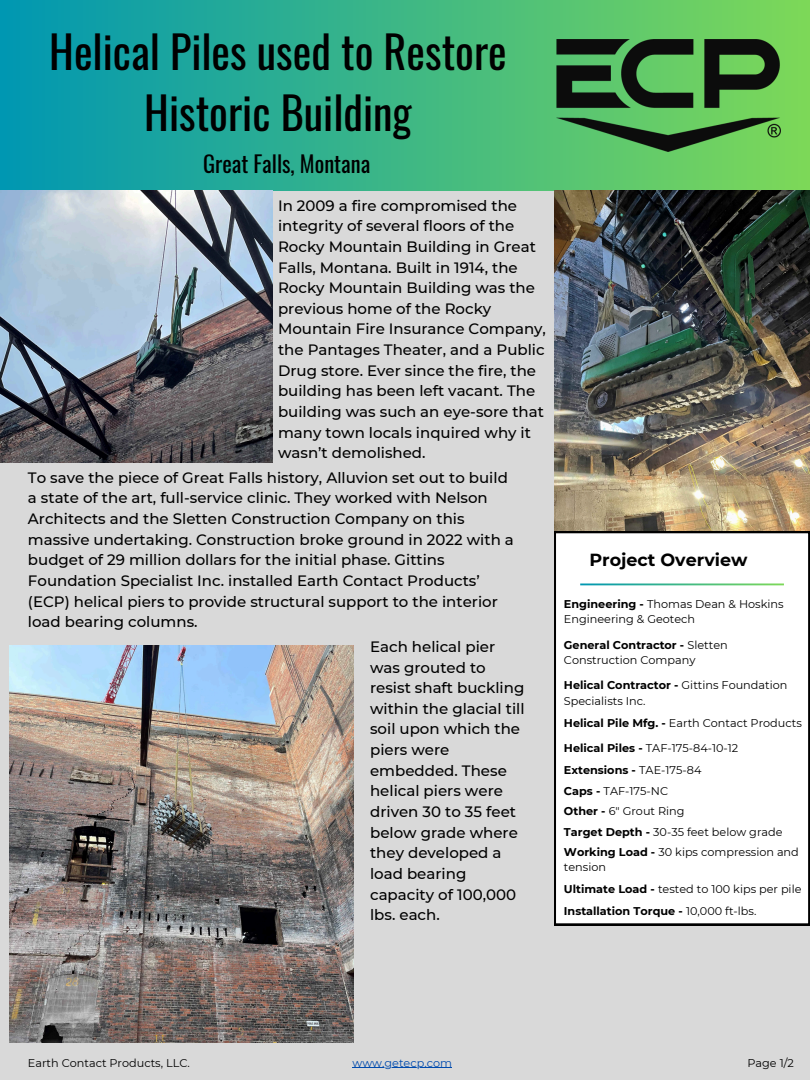
<style>
.page{position:relative;width:810px;height:1080px;background:#d9d9d9}
.page>*{position:absolute;margin:0;border:0;box-sizing:border-box;transform-origin:0 0}
.t1{font:44.19px/61.5px "Oswald";color:#000;text-align:center}
.t2{font:22.5px "Oswald";color:#000}
.t3{font:700 17.5px "Montserrat";color:#000}
.t4{font:500 15px/20.6px "Montserrat";color:#000}
.t5{font:11.25px/15.5px "Montserrat";color:#000}
.t6{font:700 11.25px "Montserrat";color:#000}
.t7{font:11.25px "Montserrat";color:#004aad}
.s1{font-weight:700}
.s2{font-weight:400}
</style>
<div class="page">
<div style="left:0;top:0;width:810px;height:190px;background:linear-gradient(to right,#0097b2,#7dd858)"></div>
<img style="left:556px;top:39px;width:225px;height:112px">
<img style="left:0;top:190px;width:273px;height:272px">
<img style="left:554px;top:190px;width:256px;height:341px">
<img style="left:9px;top:645px;width:345px;height:398px">
<div style="left:554px;top:531px;width:256px;height:394px;background:#fff"></div>
<hr style="left:580px;top:583px;width:204px;height:2px;background:#fff">
<hr style="left:352px;top:1068px;width:100px;height:1px;background:#004aad">
<h4 class="t1" style="left:49px;top:19px;width:459px">Helical Piles used to Restore<br>Historic Building</h4>
<p class="t2" style="left:203px;top:146px;width:169px">Great Falls, Montana</p>
<h4 class="t4" style="left:278px;top:195px;width:269px">In 2009 a fire compromised the integrity of several floors of the<br>Rocky Mountain Building in Great<br>Falls, Montana. Built in 1914, the<br>Rocky Mountain Building was the previous home of the Rocky<br>Mountain Fire Insurance Company, the Pantages Theater, and a Public<br>Drug store. Ever since the fire, the building has been left vacant. The building was such an eye-sore that many town locals inquired why it wasn’t demolished.</h4>
<p class="t4" style="left:28px;top:467px;width:487px">To save the piece of Great Falls history, Alluvion set out to build a state of the art, full-service clinic. They worked with Nelson Architects and the Sletten Construction Company on this massive undertaking. Construction broke ground in 2022 with a budget of 29 million dollars for the initial phase. Gittins Foundation Specialist Inc. installed Earth Contact Products’ (ECP) helical piers to provide structural support to the interior load bearing columns.</p>
<h4 class="t4" style="left:370px;top:636px;width:156px">Each helical pier was grouted to resist shaft buckling within the glacial till soil upon which the piers were embedded. These helical piers were driven 30 to 35 feet below grade where they developed a load bearing capacity of 100,000 lbs. each.</h4>
<p class="t3" style="left:589px;top:549px;width:160px">Project Overview</p>
<h3 class="t5" style="left:564px;top:596px;width:221px"><span class="s1">Engineering -</span> Thomas Dean &amp; Hoskins<br>Engineering &amp; Geotech</h3>
<p class="t5" style="left:564px;top:637px;width:165px"><span class="s1">General Contractor -</span> Sletten<br>Construction Company</p>
<p class="t5" style="left:564px;top:678px;width:225px"><span class="s1">Helical Contractor -</span> Gittins Foundation<br>Specialists Inc.</p>
<p class="t5" style="left:564px;top:715px;width:239px"><span class="s1">Helical Pile Mfg. -</span> Earth Contact Products</p>
<p class="t5" style="left:564px;top:740px;width:176px"><span class="s1">Helical Piles -</span> TAF-175-84-10-12</p>
<p class="t6" style="left:564px;top:763px;width:139px">Extensions - <span class="s2">TAE-175-84</span></p>
<p class="t5" style="left:564px;top:784px;width:106px"><span class="s1">Caps -</span> TAF-175-NC</p>
<p class="t5" style="left:564px;top:804px;width:122px"><span class="s1">Other -</span> 6" Grout Ring</p>
<p class="t5" style="left:564px;top:824px;width:220px"><span class="s1">Target Depth -</span> 30-35 feet below grade</p>
<p class="t5" style="left:564px;top:844px;width:236px"><span class="s1">Working Load -</span> 30 kips compression and tension</p>
<p class="t6" style="left:564px;top:904px;width:194px">Installation Torque - <span class="s2">10,000 ft-lbs.</span></p>
<p class="t5" style="left:564px;top:881px;width:239px"><span class="s1">Ultimate Load -</span> tested to 100 kips per pile</p>
<p class="t5" style="left:28px;top:1055px;width:163px">Earth Contact Products, LLC.</p>
<p class="t7" style="left:352px;top:1056px;width:101px">www.getecp.com</p>
<p class="t5" style="left:748px;top:1055px;width:48px">Page 1/2</p>
</div>
